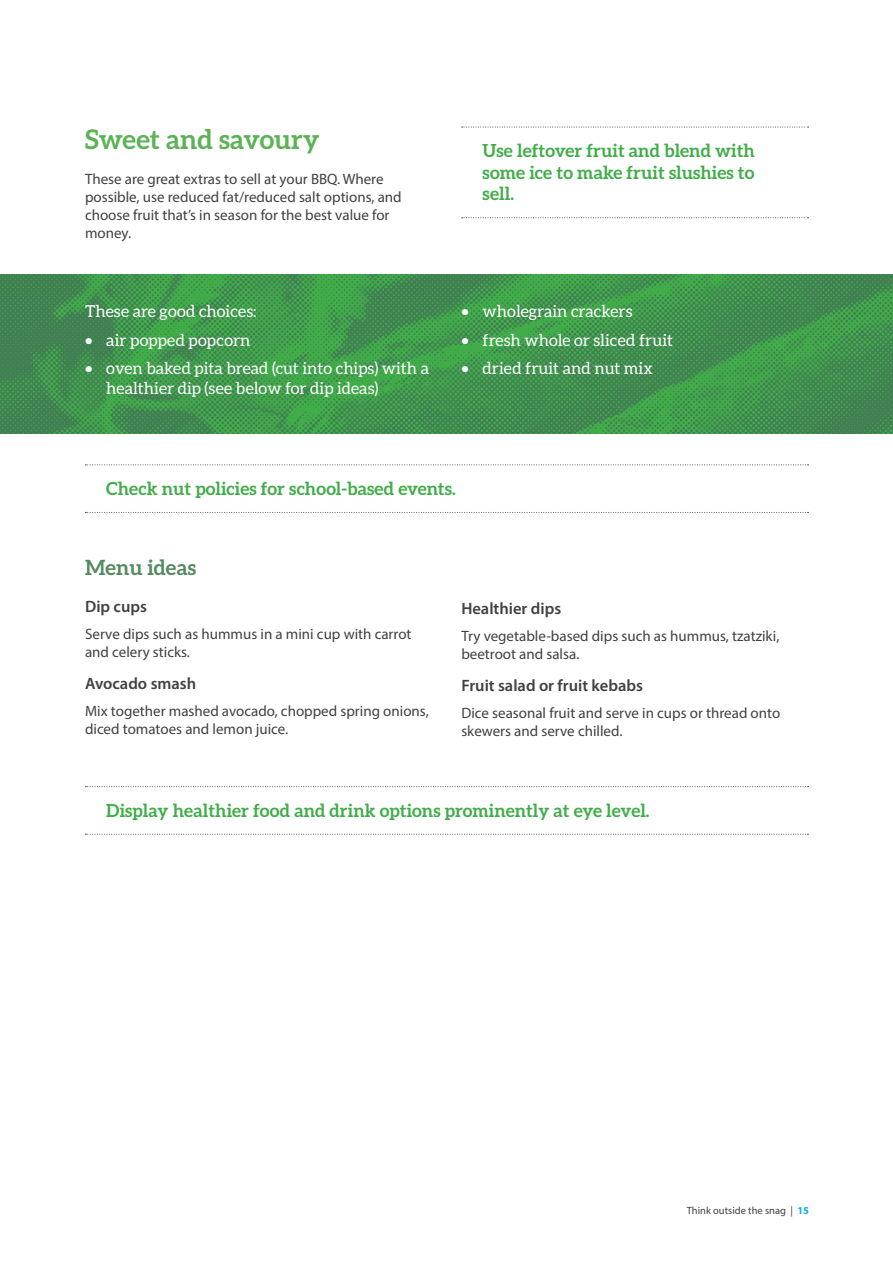
<style>
.page{position:relative;width:893px;height:1263px;background:#fff}
.page>*{position:absolute;margin:0;border:0;box-sizing:border-box;transform-origin:0 0}
.t1{font:700 27px "Aleo";color:#5bb355}
.t2{font:700 21px "Aleo";color:#558961}
.t3{font:700 18px/21.6px "Aleo";color:#41ad49;text-align:justify}
.t4{font:16.5px/19.8px "Aleo";color:#fff}
.t5{font:600 16.5px "Myriad Pro";color:#414042}
.t6{font:15px/18px "Myriad Pro";color:#414042}
.t7{font:10.5px "Myriad Pro";color:#414042}
.s1{font-weight:700;color:#00aeef}
</style>
<div class="page">
<img style="left:0;top:274px;width:893px;height:160px">
<svg style="left:462px;top:127px;width:346px;height:1px"></svg>
<svg style="left:462px;top:217px;width:346px;height:1px"></svg>
<svg style="left:85px;top:464px;width:723px;height:1px"></svg>
<svg style="left:85px;top:512px;width:723px;height:1px"></svg>
<svg style="left:85px;top:786px;width:723px;height:1px"></svg>
<svg style="left:85px;top:834px;width:723px;height:1px"></svg>
<h1 class="t1" style="left:85px;top:124px;width:236px">Sweet and savoury</h1>
<p class="t6" style="left:85px;top:170px;width:318px">These are great extras to sell at your BBQ. Where possible, use reduced fat/reduced salt options, and choose fruit that’s in season for the best value for money.</p>
<p class="t4" style="left:85px;top:301px;width:173px">These are good choices:</p>
<p class="t4" style="left:85px;top:330px;width:167px">• air popped popcorn</p>
<p class="t4" style="left:106px;top:358px;width:324px;text-indent:-21px">• oven baked pita bread (cut into chips) with a healthier dip (see below for dip ideas)</p>
<p class="t3" style="left:483px;top:140px;width:274px">Use leftover fruit and blend with some ice to make fruit slushies to sell.</p>
<p class="t4" style="left:461px;top:301px;width:173px">• wholegrain crackers</p>
<p class="t4" style="left:461px;top:330px;width:213px">• fresh whole or sliced fruit</p>
<p class="t4" style="left:461px;top:358px;width:193px">• dried fruit and nut mix</p>
<p class="t3" style="left:106px;top:477px;width:351px">Check nut policies for school-based events.</p>
<h2 class="t2" style="left:85px;top:556px;width:113px">Menu ideas</h2>
<p class="t5" style="left:85px;top:596px;width:63px">Dip cups</p>
<p class="t6" style="left:85px;top:624px;width:328px">Serve dips such as hummus in a mini cup with carrot and celery sticks.</p>
<p class="t5" style="left:85px;top:673px;width:113px">Avocado smash</p>
<p class="t6" style="left:85px;top:701px;width:345px">Mix together mashed avocado, chopped spring onions, diced tomatoes and lemon juice.</p>
<p class="t5" style="left:461px;top:598px;width:101px">Healthier dips</p>
<p class="t6" style="left:461px;top:626px;width:320px">Try vegetable-based dips such as hummus, tzatziki, beetroot and salsa.</p>
<p class="t5" style="left:461px;top:675px;width:183px">Fruit salad or fruit kebabs</p>
<p class="t6" style="left:461px;top:703px;width:320px">Dice seasonal fruit and serve in cups or thread onto skewers and serve chilled.</p>
<p class="t3" style="left:106px;top:799px;width:545px">Display healthier food and drink options prominently at eye level.</p>
<p class="t7" style="left:687px;top:1204px;width:124px">Think outside the snag | <span class="s1">15</span></p>
</div>
